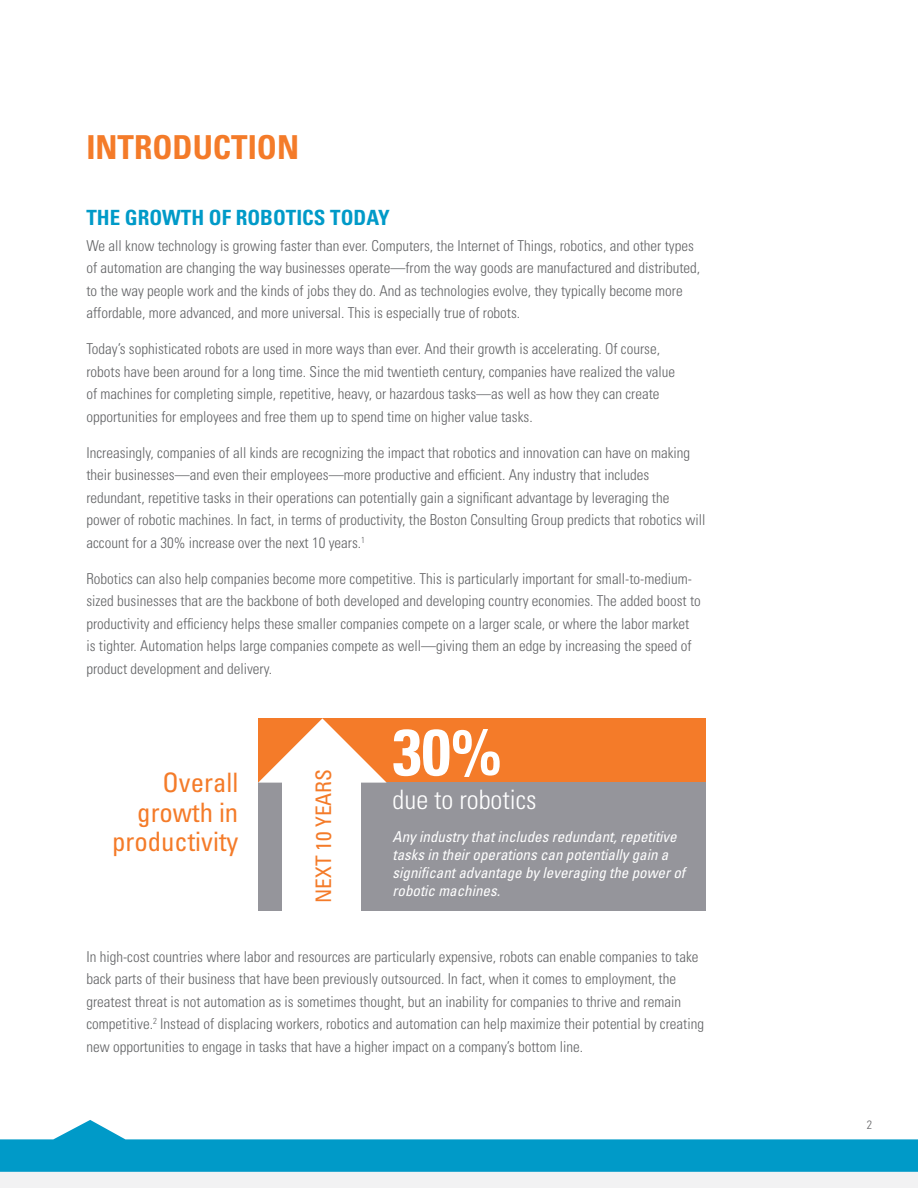
<style>
.page{position:relative;width:918px;height:1188px;background:#fff}
.page>*{position:absolute;margin:0;border:0;box-sizing:border-box;transform-origin:0 0}
.body_copy{font:700 condensed 65.55px "Univers";color:#fff}
.subhead{font:700 condensed 33px "Univers";color:#f47b29}
.body_copy-2{font:condensed 26.7px/29.4px "Univers";color:#f47b29;text-align:right}
.body_copy-3{font:300 condensed 26.7px "Univers";color:#fff}
.body_copy-4{font:condensed 21.45px "Univers";color:#f47b29}
.subhead-2{font:700 condensed 21px "Univers";color:#009ac8}
.body_copy-5{font:300 condensed 15px/22.5px "Univers";color:#636466}
.body_copy-6{font:italic condensed 15px/18px "Univers";color:#fff}
.t1{font:300 condensed 12px "Univers";color:#636466}
</style>
<div class="page">
<div style="left:0;top:1164px;width:918px;height:24px;background:#f2f2f3"></div>
<svg style="left:0;top:1120px;width:918px;height:52px;fill:#009ac8"></svg>
<div style="left:258px;top:718px;width:448px;height:193px;background:#95959b"></div>
<div style="left:258px;top:718px;width:448px;height:64px;background:#f47b29"></div>
<svg style="left:258px;top:718px;width:129px;height:65px"></svg>
<div style="left:283px;top:781px;width:78px;height:130px;background:#fff"></div>
<p class="subhead" style="left:86px;top:127px;width:214px">INTRODUCTION</p>
<p class="subhead-2" style="left:86px;top:205px;width:305px">THE GROWTH OF ROBOTICS TODAY</p>
<p class="body_copy-5" style="left:86px;top:234px;width:615px">We all know technology is growing faster than ever. Computers, the Internet of Things, robotics, and other types of automation are changing the way businesses operate—from the way goods are manufactured and distributed, to the way people work and the kinds of jobs they do. And as technologies evolve, they typically become more affordable, more advanced, and more universal. This is especially true of robots.</p>
<p class="body_copy-5" style="left:86px;top:338px;width:590px">Today’s sophisticated robots are used in more ways than ever. And their growth is accelerating. Of course, robots have been around for a long time. Since the mid twentieth century, companies have realized the value of machines for completing simple, repetitive, heavy, or hazardous tasks—as well as how they can create opportunities for employees and free them up to spend time on higher value tasks.</p>
<p class="body_copy-5" style="left:86px;top:441px;width:620px">Increasingly, companies of all kinds are recognizing the impact that robotics and innovation can have on making their businesses—and even their employees—more productive and efficient. Any industry that includes redundant, repetitive tasks in their operations can potentially gain a significant advantage by leveraging the power of robotic machines. In fact, in terms of productivity, the Boston Consulting Group predicts that robotics will account for a 30% increase over the next 10 years.<sup>1</sup></p>
<p class="body_copy-5" style="left:86px;top:567px;width:616px">Robotics can also help companies become more competitive. This is particularly important for small-to-medium&shy;sized businesses that are the backbone of both developed and developing country economies. The added boost to productivity and efficiency helps these smaller companies compete on a larger scale, or where the labor market is tighter. Automation helps large companies compete as well—giving them an edge by increasing the speed of product development and delivery.</p>
<p class="body_copy-2" style="left:112px;top:768px;width:128px">Overall growth in productivity</p>
<p class="body_copy-4" style="left:310px;top:903px;width:136px;rotate:-90deg">NEXT 10 YEARS</p>
<p class="body_copy" style="left:393px;top:712px;width:111px">30%</p>
<p class="body_copy-3" style="left:393px;top:783px;width:146px">due to robotics</p>
<p class="body_copy-6" style="left:393px;top:828px;width:294px">Any industry that includes redundant, repetitive tasks in their operations can potentially gain a significant advantage by leveraging the power of robotic machines.</p>
<p class="body_copy-5" style="left:86px;top:945px;width:619px">In high-cost countries where labor and resources are particularly expensive, robots can enable companies to take back parts of their business that have been previously outsourced. In fact, when it comes to employment, the greatest threat is not automation as is sometimes thought, but an inability for companies to thrive and remain competitive.<sup>2</sup> Instead of displacing workers, robotics and automation can help maximize their potential by creating new opportunities to engage in tasks that have a higher impact on a company’s bottom line.</p>
<p class="t1" style="left:867px;top:1118px;width:7px">2</p>
</div>
